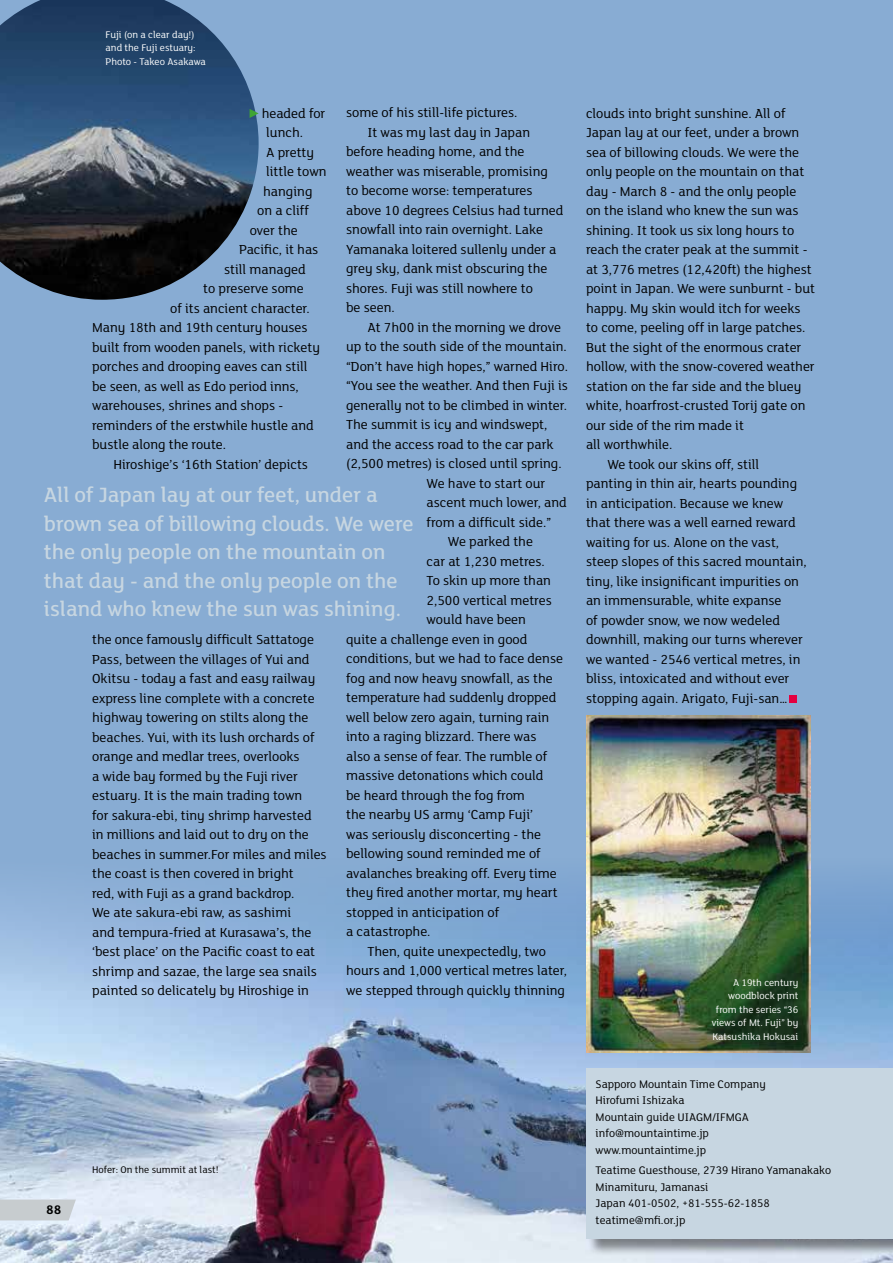
<style>
.page{position:relative;width:893px;height:1263px;background:#fff}
.page>*{position:absolute;margin:0;border:0;box-sizing:border-box;transform-origin:0 0}
.t1{font:500 22.5px/28.5px "FS Lola";color:#c7d6e1}
.t2{font:14.25px/19.5px "FS Lola";color:#000}
.t3{font:700 13.5px "FS Lola";color:#000}
.t4{font:12px/16.5px "FS Lola";color:#000}
.t5{font:10.5px/13.5px "FS Lola";color:#fff}
.t6{font:10.5px "FS Lola";color:#000}
</style>
<div class="page">
<img style="left:0;top:1006px;width:893px;height:257px">
<div style="left:0;top:0;width:893px;height:1006px;background:#88acd3"></div>
<div style="left:587px;top:1069px;width:306px;height:187px;background:#000;opacity:.45"></div>
<div style="left:586px;top:1068px;width:307px;height:171px;background:#c7d6e1"></div>
<svg style="left:0;top:1199px;width:76px;height:21px;background:#c9ced2"></svg>
<img style="left:586px;top:715px;width:224px;height:337px">
<img style="left:0;top:0;width:259px;height:300px">
<div style="left:790px;top:695px;width:7px;height:8px;background:#e40040"></div>
<svg style="left:250px;top:109px;width:9px;height:9px"></svg>
<p class="t5" style="left:106px;top:27px;width:102px">Fuji (on a clear day!) and the Fuji estuary:<br>Photo - Takeo Asakawa</p>
<p class="t2" style="left:346px;top:103px;width:173px">some of his still-life pictures.</p>
<p class="t2" style="left:367px;top:122px;width:164px">It was my last day in Japan</p>
<p class="t2" style="left:346px;top:141px;width:180px">before heading home, and the</p>
<p class="t2" style="left:346px;top:161px;width:203px">weather was miserable, promising</p>
<p class="t2" style="left:346px;top:180px;width:188px">to become worse: temperatures</p>
<p class="t2" style="left:346px;top:200px;width:219px">above 10 degrees Celsius had turned</p>
<p class="t2" style="left:346px;top:219px;width:198px">snowfall into rain overnight. Lake</p>
<p class="t2" style="left:346px;top:239px;width:212px">Yamanaka loitered sullenly under a</p>
<p class="t2" style="left:346px;top:258px;width:203px">grey sky, dank mist obscuring the</p>
<p class="t2" style="left:346px;top:278px;width:188px">shores. Fuji was still nowhere to</p>
<p class="t2" style="left:346px;top:297px;width:50px">be seen.</p>
<p class="t2" style="left:367px;top:317px;width:195px">At 7h00 in the morning we drove</p>
<p class="t2" style="left:346px;top:336px;width:222px">up to the south side of the mountain.</p>
<p class="t2" style="left:346px;top:356px;width:223px">“Don’t have high hopes,” warned Hiro.</p>
<p class="t2" style="left:346px;top:375px;width:223px">“You see the weather. And then Fuji is</p>
<p class="t2" style="left:346px;top:395px;width:222px">generally not to be climbed in winter.</p>
<p class="t2" style="left:346px;top:414px;width:203px">The summit is icy and windswept,</p>
<p class="t2" style="left:346px;top:434px;width:209px">and the access road to the car park</p>
<p class="t2" style="left:346px;top:453px;width:217px">(2,500 metres) is closed until spring.</p>
<p class="t2" style="left:427px;top:473px;width:120px">We have to start our</p>
<p class="t2" style="left:427px;top:492px;width:142px">ascent much lower, and</p>
<p class="t2" style="left:427px;top:512px;width:126px">from a difficult side.”</p>
<p class="t2" style="left:448px;top:531px;width:87px">We parked the</p>
<p class="t2" style="left:427px;top:551px;width:120px">car at 1,230 metres.</p>
<p class="t2" style="left:427px;top:570px;width:126px">To skin up more than</p>
<p class="t2" style="left:427px;top:590px;width:127px">2,500 vertical metres</p>
<p class="t2" style="left:427px;top:609px;width:101px">would have been</p>
<p class="t2" style="left:346px;top:629px;width:183px">quite a challenge even in good</p>
<p class="t2" style="left:346px;top:648px;width:218px">conditions, but we had to face dense</p>
<p class="t2" style="left:346px;top:668px;width:208px">fog and now heavy snowfall, as the</p>
<p class="t2" style="left:346px;top:687px;width:212px">temperature had suddenly dropped</p>
<p class="t2" style="left:346px;top:707px;width:205px">well below zero again, turning rain</p>
<p class="t2" style="left:346px;top:726px;width:192px">into a raging blizzard. There was</p>
<p class="t2" style="left:346px;top:746px;width:203px">also a sense of fear. The rumble of</p>
<p class="t2" style="left:346px;top:765px;width:199px">massive detonations which could</p>
<p class="t2" style="left:346px;top:785px;width:180px">be heard through the fog from</p>
<p class="t2" style="left:346px;top:804px;width:188px">the nearby US army ‘Camp Fuji’</p>
<p class="t2" style="left:346px;top:824px;width:196px">was seriously disconcerting - the</p>
<p class="t2" style="left:346px;top:843px;width:196px">bellowing sound reminded me of</p>
<p class="t2" style="left:346px;top:863px;width:212px">avalanches breaking off. Every time</p>
<p class="t2" style="left:346px;top:882px;width:213px">they fired another mortar, my heart</p>
<p class="t2" style="left:346px;top:902px;width:155px">stopped in anticipation of</p>
<p class="t2" style="left:346px;top:921px;width:86px">a catastrophe.</p>
<p class="t2" style="left:367px;top:941px;width:180px">Then, quite unexpectedly, two</p>
<p class="t2" style="left:346px;top:960px;width:222px">hours and 1,000 vertical metres later,</p>
<p class="t2" style="left:346px;top:980px;width:220px">we stepped through quickly thinning</p>
<p class="t2" style="left:262px;top:103px;width:65px">headed for</p>
<p class="t2" style="left:266px;top:122px;width:38px">lunch.</p>
<p class="t2" style="left:266px;top:142px;width:49px">A pretty</p>
<p class="t2" style="left:266px;top:161px;width:62px">little town</p>
<p class="t2" style="left:263px;top:181px;width:51px">hanging</p>
<p class="t2" style="left:257px;top:200px;width:53px">on a cliff</p>
<p class="t2" style="left:250px;top:220px;width:50px">over the</p>
<p class="t2" style="left:239px;top:239px;width:81px">Pacific, it has</p>
<p class="t2" style="left:224px;top:259px;width:83px">still managed</p>
<p class="t2" style="left:203px;top:278px;width:102px">to preserve some</p>
<p class="t2" style="left:170px;top:298px;width:141px">of its ancient character.</p>
<p class="t2" style="left:92px;top:317px;width:217px">Many 18th and 19th century houses</p>
<p class="t2" style="left:92px;top:337px;width:229px">built from wooden panels, with rickety</p>
<p class="t2" style="left:92px;top:356px;width:217px">porches and drooping eaves can still</p>
<p class="t2" style="left:92px;top:376px;width:208px">be seen, as well as Edo period inns,</p>
<p class="t2" style="left:92px;top:395px;width:192px">warehouses, shrines and shops -</p>
<p class="t2" style="left:92px;top:415px;width:223px">reminders of the erstwhile hustle and</p>
<p class="t2" style="left:92px;top:434px;width:136px">bustle along the route.</p>
<p class="t2" style="left:113px;top:454px;width:196px">Hiroshige’s ‘16th Station’ depicts</p>
<h1 class="t1" style="left:44px;top:480px;width:371px">All of Japan lay at our feet, under a brown sea of billowing clouds. We were the only people on the mountain on that day - and the only people on the island who knew the sun was shining.</h1>
<p class="t2" style="left:92px;top:629px;width:236px">the once famously difficult Sattatoge Pass, between the villages of Yui and Okitsu - today a fast and easy railway express line complete with a concrete highway towering on stilts along the beaches. Yui, with its lush orchards of orange and medlar trees, overlooks<br>a wide bay formed by the Fuji river estuary. It is the main trading town<br>for sakura-ebi, tiny shrimp harvested in millions and laid out to dry on the beaches in summer.For miles and miles the coast is then covered in bright<br>red, with Fuji as a grand backdrop.<br>We ate sakura-ebi raw, as sashimi<br>and tempura-fried at Kurasawa’s, the ‘best place’ on the Pacific coast to eat shrimp and sazae, the large sea snails painted so delicately by Hiroshige in</p>
<p class="t3" style="left:46px;top:1200px;width:17px">88</p>
<p class="t6" style="left:92px;top:1162px;width:128px">Hofer: On the summit at last!</p>
<p class="t2" style="left:586px;top:103px;width:201px">clouds into bright sunshine. All of</p>
<p class="t2" style="left:586px;top:122px;width:215px">Japan lay at our feet, under a brown</p>
<p class="t2" style="left:586px;top:142px;width:215px">sea of billowing clouds. We were the</p>
<p class="t2" style="left:586px;top:161px;width:220px">only people on the mountain on that</p>
<p class="t2" style="left:586px;top:181px;width:212px">day - March 8 - and the only people</p>
<p class="t2" style="left:586px;top:200px;width:214px">on the island who knew the sun was</p>
<p class="t2" style="left:586px;top:220px;width:210px">shining. It took us six long hours to</p>
<p class="t2" style="left:586px;top:239px;width:223px">reach the crater peak at the summit -</p>
<p class="t2" style="left:586px;top:259px;width:227px">at 3,776 metres (12,420ft) the highest</p>
<p class="t2" style="left:586px;top:278px;width:230px">point in Japan. We were sunburnt - but</p>
<p class="t2" style="left:586px;top:298px;width:216px">happy. My skin would itch for weeks</p>
<p class="t2" style="left:586px;top:317px;width:221px">to come, peeling off in large patches.</p>
<p class="t2" style="left:586px;top:337px;width:217px">But the sight of the enormous crater</p>
<p class="t2" style="left:586px;top:356px;width:230px">hollow, with the snow-covered weather</p>
<p class="t2" style="left:586px;top:376px;width:217px">station on the far side and the bluey</p>
<p class="t2" style="left:586px;top:395px;width:221px">white, hoarfrost-crusted Torij gate on</p>
<p class="t2" style="left:586px;top:415px;width:159px">our side of the rim made it</p>
<p class="t2" style="left:586px;top:434px;width:88px">all worthwhile.</p>
<p class="t2" style="left:607px;top:454px;width:153px">We took our skins off, still</p>
<p class="t2" style="left:586px;top:473px;width:213px">panting in thin air, hearts pounding</p>
<p class="t2" style="left:586px;top:493px;width:199px">in anticipation. Because we knew</p>
<p class="t2" style="left:586px;top:512px;width:211px">that there was a well earned reward</p>
<p class="t2" style="left:586px;top:532px;width:195px">waiting for us. Alone on the vast,</p>
<p class="t2" style="left:586px;top:551px;width:222px">steep slopes of this sacred mountain,</p>
<p class="t2" style="left:586px;top:571px;width:214px">tiny, like insignificant impurities on</p>
<p class="t2" style="left:586px;top:590px;width:197px">an immensurable, white expanse</p>
<p class="t2" style="left:586px;top:610px;width:195px">of powder snow, we now wedeled</p>
<p class="t2" style="left:586px;top:629px;width:218px">downhill, making our turns wherever</p>
<p class="t2" style="left:586px;top:649px;width:216px">we wanted - 2546 vertical metres, in</p>
<p class="t2" style="left:586px;top:668px;width:205px">bliss, intoxicated and without ever</p>
<p class="t2" style="left:586px;top:688px;width:203px">stopping again. Arigato, Fuji-san…</p>
<p class="t5" style="left:712px;top:975px;width:88px;text-align:right">A 19th century woodblock print from the series “36 views of Mt. Fuji” by<br>Katsushika Hokusai</p>
<p class="t4" style="left:596px;top:1075px;width:172px">Sapporo Mountain Time Company<br>Hirofumi Ishizaka<br>Mountain guide UIAGM/IFMGA info@mountaintime.jp www.mountaintime.jp</p>
<p class="t4" style="left:596px;top:1162px;width:237px">Teatime Guesthouse, 2739 Hirano Yamanakako<br>Minamituru, Jamanasi<br>Japan 401-0502, +81-555-62-1858 teatime@mfi.or.jp</p>
</div>
